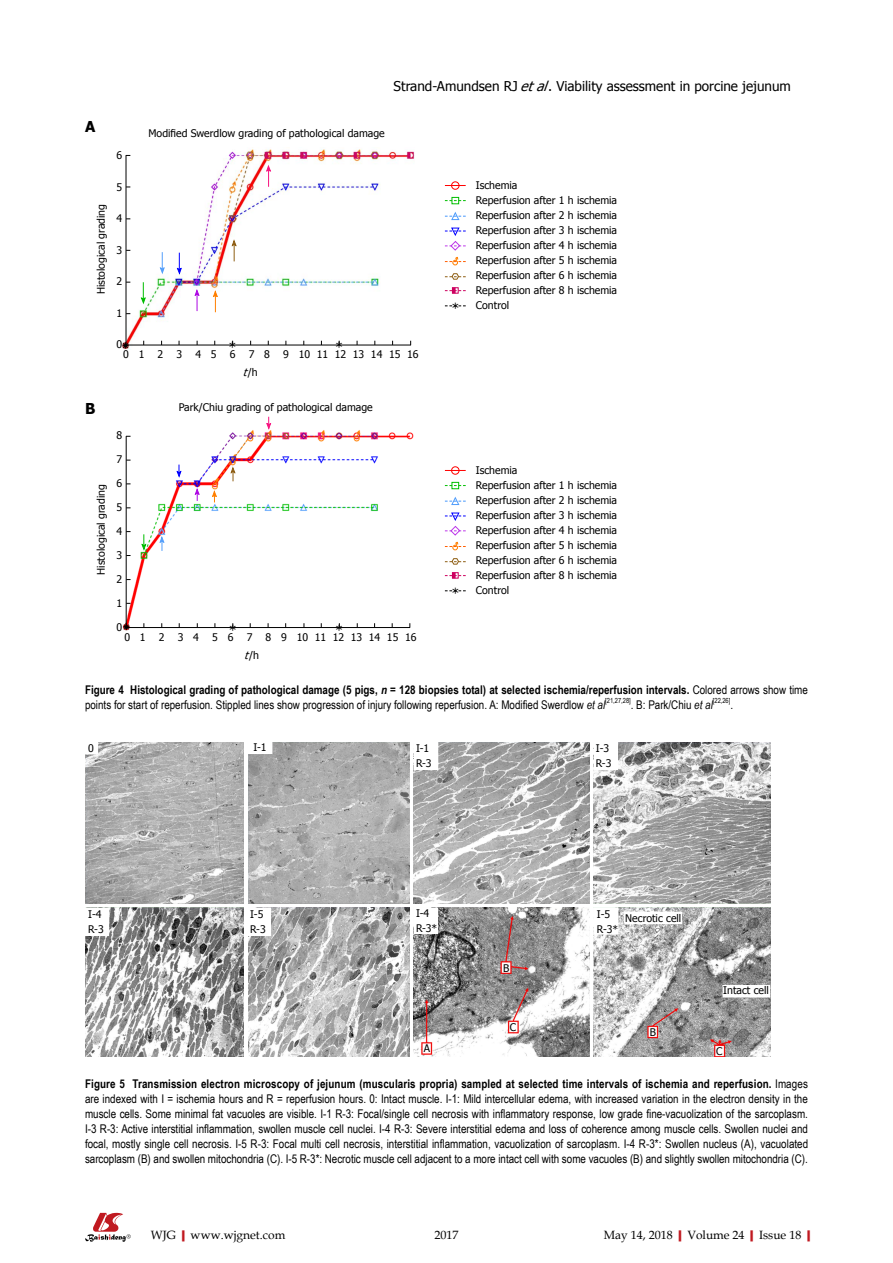
<style>
.page{position:relative;width:893px;height:1263px;background:#fff}
.page>*{position:absolute;margin:0;border:0;box-sizing:border-box;transform-origin:0 0}
.t1{font:700 15px "Tahoma";color:#000}
.t2{font:13.5px "Tahoma";color:#000}
.t3{font:12px/15px "Arial Narrow";color:#000;text-align:justify}
.t4{font:12px "Book Antiqua";color:#000}
.t5{font:10.5px/15px "Tahoma";color:#000}
.t6{font:7.05px "Arial Narrow";color:#000}
.s1{font-style:italic}
.s2{font-weight:700}
.s3{font-weight:700;font-style:italic}
.s4{font-weight:700;color:#c01920}
</style>
<div class="page">
<svg style="left:85px;top:1213px;width:46px;height:29px"></svg>
<img style="left:85px;top:742px;width:159px;height:162px">
<div style="left:85px;top:742px;width:13px;height:12px;background:#fff"></div>
<img style="left:248px;top:742px;width:162px;height:162px">
<div style="left:248px;top:742px;width:24px;height:11px;background:#fff"></div>
<img style="left:594px;top:742px;width:176px;height:162px">
<div style="left:594px;top:742px;width:23px;height:27px;background:#fff"></div>
<img style="left:414px;top:742px;width:175px;height:162px">
<div style="left:414px;top:742px;width:24px;height:27px;background:#fff"></div>
<img style="left:85px;top:908px;width:159px;height:149px">
<div style="left:85px;top:908px;width:24px;height:27px;background:#fff"></div>
<img style="left:248px;top:908px;width:162px;height:149px">
<div style="left:248px;top:908px;width:22px;height:27px;background:#fff"></div>
<img style="left:414px;top:908px;width:175px;height:149px">
<div style="left:414px;top:908px;width:23px;height:25px;background:#fff"></div>
<img style="left:594px;top:908px;width:176px;height:149px">
<div style="left:625px;top:912px;width:56px;height:12px;background:#fff"></div>
<div style="left:723px;top:986px;width:47px;height:11px;background:#fff"></div>
<div style="left:594px;top:908px;width:24px;height:26px;background:#fff"></div>
<img style="left:122px;top:149px;width:292px;height:200px">
<svg style="left:232px;top:240px;width:5px;height:21px"></svg>
<svg style="left:141px;top:282px;width:5px;height:21px"></svg>
<svg style="left:160px;top:252px;width:5px;height:21px"></svg>
<svg style="left:266px;top:166px;width:5px;height:21px"></svg>
<svg style="left:195px;top:290px;width:4px;height:21px"></svg>
<svg style="left:177px;top:253px;width:5px;height:21px"></svg>
<svg style="left:213px;top:291px;width:5px;height:21px"></svg>
<hr style="left:126px;top:155px;width:1px;height:190px;background:#000">
<hr style="left:126px;top:345px;width:285px;height:1px;background:#000">
<svg style="left:445px;top:287px;width:21px;height:6px"></svg>
<svg style="left:445px;top:185px;width:21px;height:1px"></svg>
<div style="left:451px;top:182px;width:8px;height:7px;border:1px solid #f00;border-radius:50%"></div>
<svg style="left:445px;top:200px;width:21px;height:1px"></svg>
<div style="left:452px;top:197px;width:7px;height:7px;border:1px solid #00bf00"></div>
<svg style="left:445px;top:306px;width:21px;height:1px"></svg>
<svg style="left:445px;top:273px;width:21px;height:7px"></svg>
<svg style="left:445px;top:212px;width:21px;height:8px"></svg>
<svg style="left:445px;top:228px;width:21px;height:37px"></svg>
<img style="left:122px;top:429px;width:292px;height:201px">
<hr style="left:126px;top:436px;width:1px;height:192px;background:#000">
<hr style="left:126px;top:627px;width:284px;height:1px;background:#000">
<svg style="left:445px;top:572px;width:21px;height:6px"></svg>
<svg style="left:445px;top:470px;width:21px;height:1px"></svg>
<div style="left:451px;top:467px;width:8px;height:7px;border:1px solid #f00;border-radius:50%"></div>
<svg style="left:445px;top:513px;width:21px;height:7px"></svg>
<svg style="left:445px;top:485px;width:21px;height:1px"></svg>
<div style="left:452px;top:482px;width:7px;height:7px;border:1px solid #00bf00"></div>
<svg style="left:445px;top:590px;width:21px;height:1px"></svg>
<svg style="left:445px;top:558px;width:21px;height:7px"></svg>
<svg style="left:445px;top:497px;width:21px;height:8px"></svg>
<svg style="left:445px;top:526px;width:21px;height:24px"></svg>
<svg style="left:212px;top:491px;width:5px;height:11px"></svg>
<svg style="left:177px;top:465px;width:4px;height:12px"></svg>
<svg style="left:195px;top:489px;width:5px;height:12px"></svg>
<svg style="left:160px;top:537px;width:4px;height:14px"></svg>
<svg style="left:141px;top:534px;width:5px;height:16px"></svg>
<svg style="left:266px;top:417px;width:5px;height:12px"></svg>
<svg style="left:231px;top:467px;width:4px;height:14px"></svg>
<p class="t2" style="left:394px;top:77px;width:399px">Strand-Amundsen RJ <span class="s1">etal</span>. Viability assessment in porcine jejunum</p>
<p class="t1" style="left:85px;top:116px;width:12px">A</p>
<p class="t5" style="left:93px;top:294px;width:92px;rotate:-90deg">Histological grading</p>
<p class="t5" style="left:149px;top:125px;width:238px">Modified Swerdlow grading of pathological damage</p>
<p class="t5" style="left:116px;top:147px;width:7px">6</p>
<p class="t5" style="left:116px;top:179px;width:7px">5</p>
<p class="t5" style="left:116px;top:210px;width:7px">4</p>
<p class="t5" style="left:116px;top:242px;width:7px">3</p>
<p class="t5" style="left:116px;top:273px;width:7px">2</p>
<p class="t5" style="left:116px;top:305px;width:7px">1</p>
<p class="t5" style="left:116px;top:336px;width:7px">0</p>
<p class="t2" style="left:229px;top:338px;width:9px">*</p>
<p class="t2" style="left:335px;top:338px;width:9px">*</p>
<p class="t5" style="left:123px;top:346px;width:23px">0 1</p>
<p class="t5" style="left:158px;top:346px;width:7px">2</p>
<p class="t5" style="left:176px;top:346px;width:7px">3</p>
<p class="t5" style="left:195px;top:346px;width:23px">4 5</p>
<p class="t5" style="left:230px;top:346px;width:7px">6</p>
<p class="t5" style="left:249px;top:346px;width:23px">7 8</p>
<p class="t5" style="left:283px;top:346px;width:137px">9 10 11 12 13 14 15 16</p>
<p class="t5" style="left:243px;top:364px;width:16px"><span class="s1">t</span>/ h</p>
<p class="t2" style="left:452px;top:299px;width:9px">*</p>
<p class="t5" style="left:476px;top:177px;width:143px">Ischemia<br>Reperfusion after 1 h ischemia<br>Reperfusion after 2 h ischemia<br>Reperfusion after 3 h ischemia<br>Reperfusion after 4 h ischemia<br>Reperfusion after 5 h ischemia<br>Reperfusion after 6 h ischemia<br>Reperfusion after 8 h ischemia<br>Control</p>
<p class="t1" style="left:85px;top:398px;width:12px">B</p>
<p class="t5" style="left:179px;top:399px;width:195px">Park/Chiu grading of pathological damage</p>
<p class="t5" style="left:93px;top:575px;width:92px;rotate:-90deg">Histological grading</p>
<p class="t5" style="left:116px;top:428px;width:7px">8</p>
<p class="t5" style="left:116px;top:452px;width:7px">7</p>
<p class="t5" style="left:116px;top:476px;width:7px">6</p>
<p class="t5" style="left:116px;top:500px;width:7px">5</p>
<p class="t5" style="left:116px;top:524px;width:7px">4</p>
<p class="t5" style="left:116px;top:548px;width:7px">3</p>
<p class="t5" style="left:116px;top:572px;width:7px">2</p>
<p class="t5" style="left:116px;top:596px;width:7px">1</p>
<p class="t5" style="left:116px;top:620px;width:7px">0</p>
<p class="t2" style="left:229px;top:621px;width:9px">*</p>
<p class="t2" style="left:336px;top:621px;width:9px">*</p>
<p class="t5" style="left:244px;top:647px;width:16px"><span class="s1">t</span>/ h</p>
<p class="t5" style="left:124px;top:629px;width:23px">0 1</p>
<p class="t5" style="left:159px;top:629px;width:7px">2</p>
<p class="t5" style="left:178px;top:629px;width:23px">3 4</p>
<p class="t5" style="left:212px;top:629px;width:23px">5 6</p>
<p class="t5" style="left:247px;top:629px;width:7px">7</p>
<p class="t5" style="left:266px;top:629px;width:152px">8 9 10 11 12 13 14 15 16</p>
<p class="t2" style="left:452px;top:584px;width:9px">*</p>
<p class="t5" style="left:476px;top:462px;width:143px">Ischemia<br>Reperfusion after 1 h ischemia<br>Reperfusion after 2 h ischemia<br>Reperfusion after 3 h ischemia<br>Reperfusion after 4 h ischemia<br>Reperfusion after 5 h ischemia<br>Reperfusion after 6 h ischemia<br>Reperfusion after 8 h ischemia<br>Control</p>
<p class="t3" style="left:85px;top:682px;width:724px"><span class="s2">Figure 4 Histological grading of pathological damage (5 pigs,</span> <span class="s3">n</span> <span class="s2">= 128 biopsies total) at selected ischemia/reperfusion intervals.</span> Colored arrows show time points for start of reperfusion. Stippled lines show progression of injury following reperfusion. A: Modified Swerdlow <span class="s1">et al</span></p>
<p class="t6" style="left:605px;top:696px;width:27px">[21,27,28]</p>
<p class="t3" style="left:631px;top:697px;width:84px">. B: Park/Chiu <span class="s1">et al</span></p>
<p class="t6" style="left:713px;top:696px;width:19px">[22,26]</p>
<p class="t3" style="left:730px;top:697px;width:4px">.</p>
<p class="t5" style="left:88px;top:740px;width:7px">0</p>
<p class="t5" style="left:253px;top:739px;width:15px">I-1</p>
<p class="t5" style="left:596px;top:740px;width:17px">I-3<br>R-3</p>
<p class="t5" style="left:416px;top:740px;width:17px">I-1<br>R-3</p>
<p class="t5" style="left:88px;top:906px;width:17px">I-4<br>R-3</p>
<p class="t5" style="left:250px;top:906px;width:17px">I-5<br>R-3</p>
<p class="t5" style="left:416px;top:905px;width:23px">I-4<br>R-3*</p>
<p class="t5" style="left:424px;top:1040px;width:8px">A</p>
<p class="t5" style="left:503px;top:960px;width:8px">B</p>
<p class="t5" style="left:510px;top:1019px;width:8px">C</p>
<p class="t5" style="left:597px;top:906px;width:23px">I-5<br>R-3*</p>
<p class="t5" style="left:625px;top:910px;width:58px">Necrotic cell</p>
<p class="t5" style="left:650px;top:1024px;width:8px">B</p>
<p class="t5" style="left:723px;top:983px;width:47px">Intact cell</p>
<p class="t5" style="left:716px;top:1043px;width:8px">C</p>
<p class="t3" style="left:85px;top:1076px;width:725px"><span class="s2">Figure 5 Transmission electron microscopy of jejunum (muscularis propria) sampled at selected time intervals of ischemia and reperfusion.</span> Images are indexed with I = ischemia hours and R = reperfusion hours. 0: Intact muscle. I-1: Mild intercellular edema, with increased variation in the electron density in the muscle cells. Some minimal fat vacuoles are visible. I-1 R-3: Focal/single cell necrosis with inflammatory response, low grade fine-vacuolization of the sarcoplasm.<br>I-3 R-3: Active interstitial inflammation, swollen muscle cell nuclei. I-4 R-3: Severe interstitial edema and loss of coherence among muscle cells. Swollen nuclei and focal, mostly single cell necrosis. I-5 R-3: Focal multi cell necrosis, interstitial inflammation, vacuolization of sarcoplasm. I-4 R-3*: Swollen nucleus (A), vacuolated sarcoplasm (B) and swollen mitochondria (C). I-5 R-3*: Necrotic muscle cell adjacent to a more intact cell with some vacuoles (B) and slightly swollen mitochondria (C).</p>
<p class="t4" style="left:151px;top:1226px;width:136px">WJG<span class="s4">|</span>www.wjgnet.com</p>
<p class="t4" style="left:434px;top:1226px;width:25px">2017</p>
<p class="t4" style="left:604px;top:1226px;width:214px">May 14, 2018<span class="s4">|</span>Volume 24<span class="s4">|</span>Issue 18<span class="s4">|</span></p>
</div>
